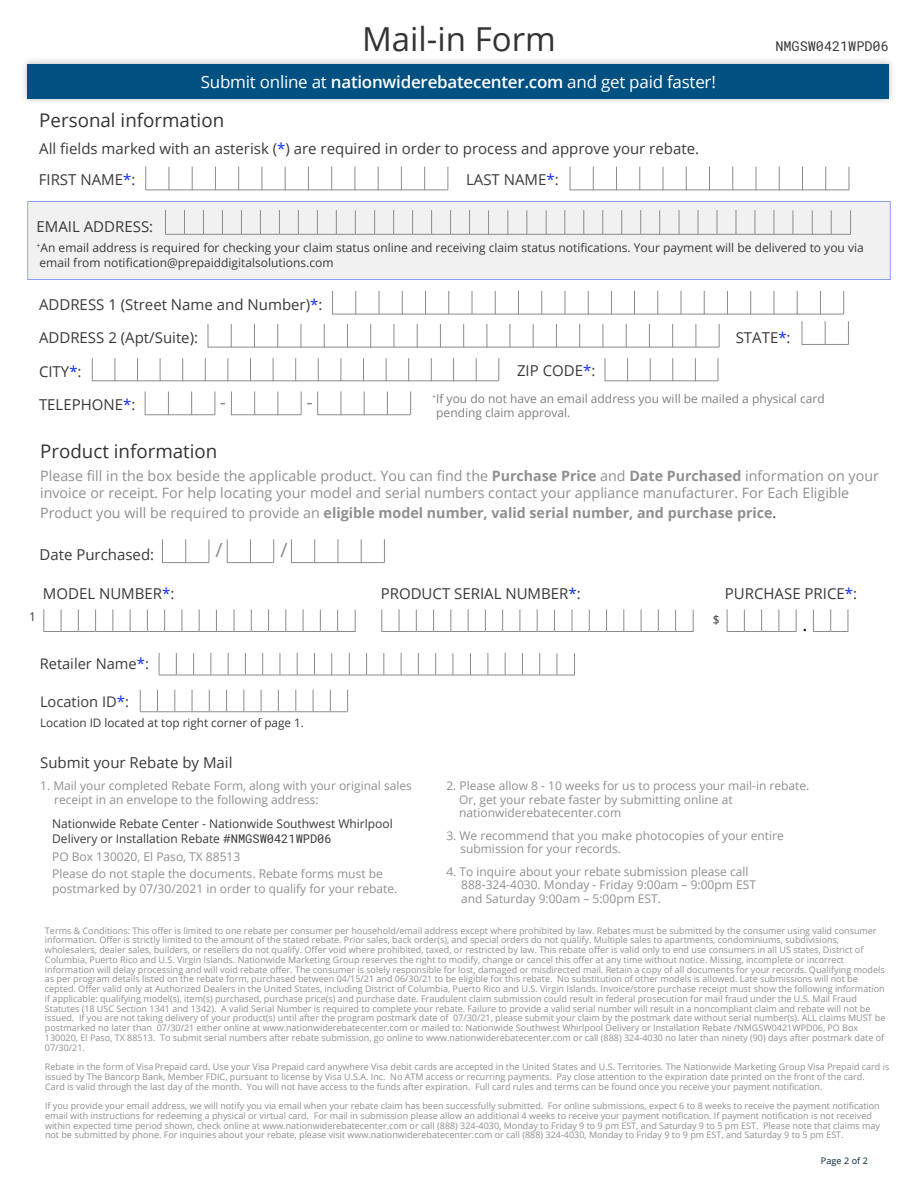
<style>
.page{position:relative;width:918px;height:1188px;background:#fff}
.page>*{position:absolute;margin:0;border:0;box-sizing:border-box;transform-origin:0 0}
.t1{font:33px "Open Sans";color:#333}
.t2{font:19.5px "Open Sans";color:#8c8c8c}
.t3{font:18.75px "Open Sans";color:#333}
.t4{font:16.8px "Open Sans";letter-spacing:-.015em;color:#fff}
.t5{font:15px "Open Sans";color:#3a3a3a}
.t6{font:14.7px "Open Sans";color:#3a3a3a}
.t7{font:14.25px/17.1px "Open Sans";color:#8f8f8f}
.t8{font:700 14.25px "Open Sans";color:#8f8f8f}
.t9{font:13.5px "Roboto Mono";color:#3a3a3a}
.t10{font:12px/13.5px "Open Sans";color:#8f8f8f}
.t11{font:12px/14.4px "Open Sans";color:#3a3a3a}
.t12{font:12px/14.4px "Open Sans";color:#808083}
.t13{font:11.7px "Open Sans";color:#3a3a3a}
.t14{font:9px/9.8px "Open Sans";color:#8f8f8f}
.t15{font:9px "Open Sans";letter-spacing:.01em;color:#032232}
.s1{font-weight:600}
.s2{color:#0b2cfa}
.s3{font-weight:700}
.s4{font-weight:400}
.s5{font-weight:400;font-size:15px;color:#3a3a3a}
.s6{font-size:15px;color:#0b2cfa}
.s7{font-family:"Roboto Mono"}
</style>
<div class="page">
<div style="left:28px;top:201px;width:862px;height:79px;background:#f1f1f1"></div>
<svg style="left:332px;top:290px;width:512px;height:24px"></svg>
<svg style="left:208px;top:324px;width:512px;height:24px"></svg>
<svg style="left:145px;top:166px;width:304px;height:24px"></svg>
<svg style="left:570px;top:166px;width:280px;height:24px"></svg>
<svg style="left:605px;top:358px;width:114px;height:23px"></svg>
<svg style="left:92px;top:358px;width:408px;height:23px"></svg>
<svg style="left:145px;top:391px;width:71px;height:24px"></svg>
<svg style="left:231px;top:391px;width:71px;height:24px"></svg>
<svg style="left:317px;top:391px;width:94px;height:24px"></svg>
<svg style="left:802px;top:321px;width:47px;height:24px"></svg>
<svg style="left:165px;top:210px;width:686px;height:25px"></svg>
<svg style="left:162px;top:539px;width:48px;height:24px"></svg>
<svg style="left:227px;top:539px;width:47px;height:24px"></svg>
<svg style="left:291px;top:539px;width:94px;height:24px"></svg>
<svg style="left:381px;top:609px;width:313px;height:23px"></svg>
<svg style="left:44px;top:609px;width:312px;height:23px"></svg>
<svg style="left:727px;top:609px;width:70px;height:23px"></svg>
<svg style="left:813px;top:609px;width:36px;height:23px"></svg>
<svg style="left:159px;top:653px;width:416px;height:23px"></svg>
<img style="left:24px;top:60px;width:868px;height:42px">
<div style="left:28px;top:64px;width:861px;height:35px;background:#005081"></div>
<svg style="left:140px;top:690px;width:208px;height:22px"></svg>
<h1 class="t1" style="left:362px;top:17px;width:195px">Mail-in Form</h1>
<h3 class="t4" style="left:201px;top:70px;width:517px">Submit online at <span class="s1">nationwiderebatecenter.com</span> and get paid faster!</h3>
<h3 class="t3" style="left:39px;top:108px;width:186px">Personal information</h3>
<h3 class="t5" style="left:39px;top:138px;width:661px">All fields marked with an asterisk (<span class="s2">*</span>) are required in order to process and approve your rebate.</h3>
<h3 class="t5" style="left:39px;top:170px;width:98px">FIRST NAME<span class="s2">*</span>:</h3>
<h3 class="t5" style="left:37px;top:217px;width:118px">EMAIL ADDRESS:</h3>
<h3 class="t5" style="left:466px;top:170px;width:94px">LAST NAME<span class="s2">*</span>:</h3>
<h3 class="t9" style="left:775px;top:37px;width:115px">NMGSW0421WPD06</h3>
<h3 class="t11" style="left:37px;top:240px;width:829px"><sup>+</sup>An email address is required for checking your claim status online and receiving claim status notifications. Your payment will be delivered to you via email from notification@prepaiddigitalsolutions.com</h3>
<h3 class="t5" style="left:39px;top:294px;width:285px">ADDRESS 1 (Street Name and Number)<span class="s2">*</span>:</h3>
<h3 class="t5" style="left:39px;top:327px;width:161px">ADDRESS 2 (Apt/Suite):</h3>
<h3 class="t5" style="left:39px;top:361px;width:44px">CITY<span class="s2">*</span>:</h3>
<h3 class="t5" style="left:39px;top:395px;width:98px">TELEPHONE<span class="s2">*</span>:</h3>
<h2 class="t2" style="left:220px;top:389px;width:8px">-</h2>
<h2 class="t2" style="left:307px;top:389px;width:8px">-</h2>
<h3 class="t3" style="left:40px;top:439px;width:179px">Product information</h3>
<h3 class="t5" style="left:517px;top:361px;width:80px">ZIP CODE<span class="s2">*</span>:</h3>
<h3 class="t5" style="left:736px;top:327px;width:56px">STATE<span class="s2">*</span>:</h3>
<h3 class="t12" style="left:436px;top:391px;width:390px;text-indent:-4px"><sup>+</sup>If you do not have an email address you will be mailed a physical card pending claim approval.</h3>
<p class="t7" style="left:40px;top:467px;width:840px">Please fill in the box beside the applicable product. You can find the <span class="s3">Purchase Price</span> and <span class="s3">Date Purchased</span> information on your invoice or receipt. For help locating your model and serial numbers contact your appliance manufacturer. For Each Eligible</p>
<h3 class="t8" style="left:40px;top:502px;width:738px"><span class="s4">Product you will be required to provide an</span> eligible model number, valid serial number, and purchase price<span class="s5">.</span></h3>
<h3 class="t5" style="left:40px;top:544px;width:116px">Date Purchased:</h3>
<h2 class="t2" style="left:216px;top:537px;width:9px">/</h2>
<h2 class="t2" style="left:280px;top:537px;width:9px">/</h2>
<h3 class="t5" style="left:43px;top:583px;width:133px">MODEL NUMBER<span class="s2">*</span>:</h3>
<h3 class="t5" style="left:381px;top:583px;width:202px">PRODUCT SERIAL NUMBER<span class="s2">*</span>:</h3>
<h3 class="t5" style="left:725px;top:583px;width:134px">PURCHASE PRICE<span class="s2">*</span>:</h3>
<h3 class="t11" style="left:29px;top:609px;width:8px">1</h3>
<h3 class="t11" style="left:713px;top:612px;width:8px">$</h3>
<h3 class="t6" style="left:40px;top:654px;width:111px">Retailer Name<span class="s6">*</span>:</h3>
<h3 class="t6" style="left:40px;top:691px;width:90px">Location ID<span class="s6">*</span>:</h3>
<p class="t13" style="left:40px;top:714px;width:265px">Location ID located at top right corner of page 1.</p>
<h3 class="t5" style="left:40px;top:753px;width:194px">Submit your Rebate by Mail</h3>
<h3 class="t10" style="left:54px;top:779px;width:359px;text-indent:-14px">1. Mail your completed Rebate Form, along with your original sales receipt in an envelope to the following address:</h3>
<h3 class="t10" style="left:459px;top:779px;width:352px;text-indent:-13px">2. Please allow 8 - 10 weeks for us to process your mail-in rebate.<br>Or, get your rebate faster by submitting online at nationwiderebatecenter.com</h3>
<h3 class="t10" style="left:460px;top:828px;width:325px;text-indent:-14px">3. We recommend that you make photocopies of your entire submission for your records.</h3>
<h3 class="t10" style="left:461px;top:864px;width:296px;text-indent:-15px">4. To inquire about your rebate submission please call<br>888-324-4030. Monday - Friday 9:00am – 9:00pm EST and Saturday 9:00am – 5:00pm EST.</h3>
<h3 class="t11" style="left:52px;top:816px;width:342px;line-height:14.9px">Nationwide Rebate Center - Nationwide Southwest Whirlpool<br>Delivery or Installation Rebate #<span class="s7">NMGSW0421WPD06</span></h3>
<h3 class="t10" style="left:52px;top:848px;width:332px;line-height:17.4px">PO Box 130020, El Paso, TX 88513<br>Please do not staple the documents. Rebate forms must be</h3>
<h3 class="t10" style="left:52px;top:881px;width:347px">postmarked by 07/30/2021 in order to qualify for your rebate.</h3>
<p class="t14" style="left:45px;top:925px;width:842px">Terms &amp; Conditions: This offer is limited to one rebate per consumer per household/email address except where prohibited by law. Rebates must be submitted by the consumer using valid consumer information. Offer is strictly limited to the amount of the stated rebate. Prior sales, back order(s), and special orders do not qualify. Multiple sales to apartments, condominiums, subdivisions, wholesalers, dealer sales, builders, or resellers do not qualify. Offer void where prohibited, taxed, or restricted by law. This rebate offer is valid only to end use consumers in all US states, District of Columbia, Puerto Rico and U.S. Virgin Islands. Nationwide Marketing Group reserves the right to modify, change or cancel this offer at any time without notice. Missing, incomplete or incorrect information will delay processing and will void rebate offer. The consumer is solely responsible for lost, damaged or misdirected mail. Retain a copy of all documents for your records. Qualifying models as per program details listed on the rebate form, purchased between 04/15/21 and 06/30/21 to be eligible for this rebate. No substitution of other models is allowed. Late submissions will not be cepted. Offer valid only at Authorized Dealers in the United States, including District of Columbia, Puerto Rico and U.S. Virgin Islands. Invoice/store purchase receipt must show the following information if applicable: qualifying model(s), item(s) purchased, purchase price(s) and purchase date. Fraudulent claim submission could result in federal prosecution for mail fraud under the U.S. Mail Fraud Statutes (18 USC Section 1341 and 1342). A valid Serial Number is required to complete your rebate. Failure to provide a valid serial number will result in a noncompliant claim and rebate will not be issued. If you are not taking delivery of your product(s) until after the program postmark date of 07/30/21, please submit your claim by the postmark date without serial number(s). ALL claims MUST be postmarked no later than 07/30/21 either online at www.nationwiderebatecenter.com or mailed to: Nationwide Southwest Whirlpool Delivery or Installation Rebate /NMGSW0421WPD06, PO Box 130020, El Paso, TX 88513. To submit serial numbers after rebate submission, go online to www.nationwiderebatecenter.com or call (888) 324-4030 no later than ninety (90) days after postmark date of 07/30/21.</p>
<p class="t14" style="left:45px;top:1062px;width:846px">Rebate in the form of VisaPrepaid card. Use your Visa Prepaid card anywhere Visa debit cards are accepted in the United States and U.S. Territories. The Nationwide Marketing Group Visa Prepaid card is issued by The Bancorp Bank, Member FDIC, pursuant to license by Visa U.S.A. Inc. No ATM access or recurring payments. Pay close attention to the expiration date printed on the front of the card.<br>Card is valid through the last day of the month. You will not have access to the funds after expiration. Full card rules and terms can be found once you receive your payment notification.</p>
<p class="t14" style="left:45px;top:1101px;width:837px">If you provide your email address, we will notify you via email when your rebate claim has been successfully submitted. For online submissions, expect 6 to 8 weeks to receive the payment notification email with instructions for redeeming a physical or virtual card. For mail in submission please allow an additional 4 weeks to receive your payment notification. If payment notification is not received within expected time period shown, check online at www.nationwiderebatecenter.com or call (888) 324-4030, Monday to Friday 9 to 9 pm EST, and Saturday 9 to 5 pm EST. Please note that claims may not be submitted by phone. For inquiries about your rebate, please visit www.nationwiderebatecenter.com or call (888) 324-4030, Monday to Friday 9 to 9 pm EST, and Saturday 9 to 5 pm EST.</p>
<p class="t15" style="left:821px;top:1154px;width:49px">Page 2 of 2</p>
</div>
